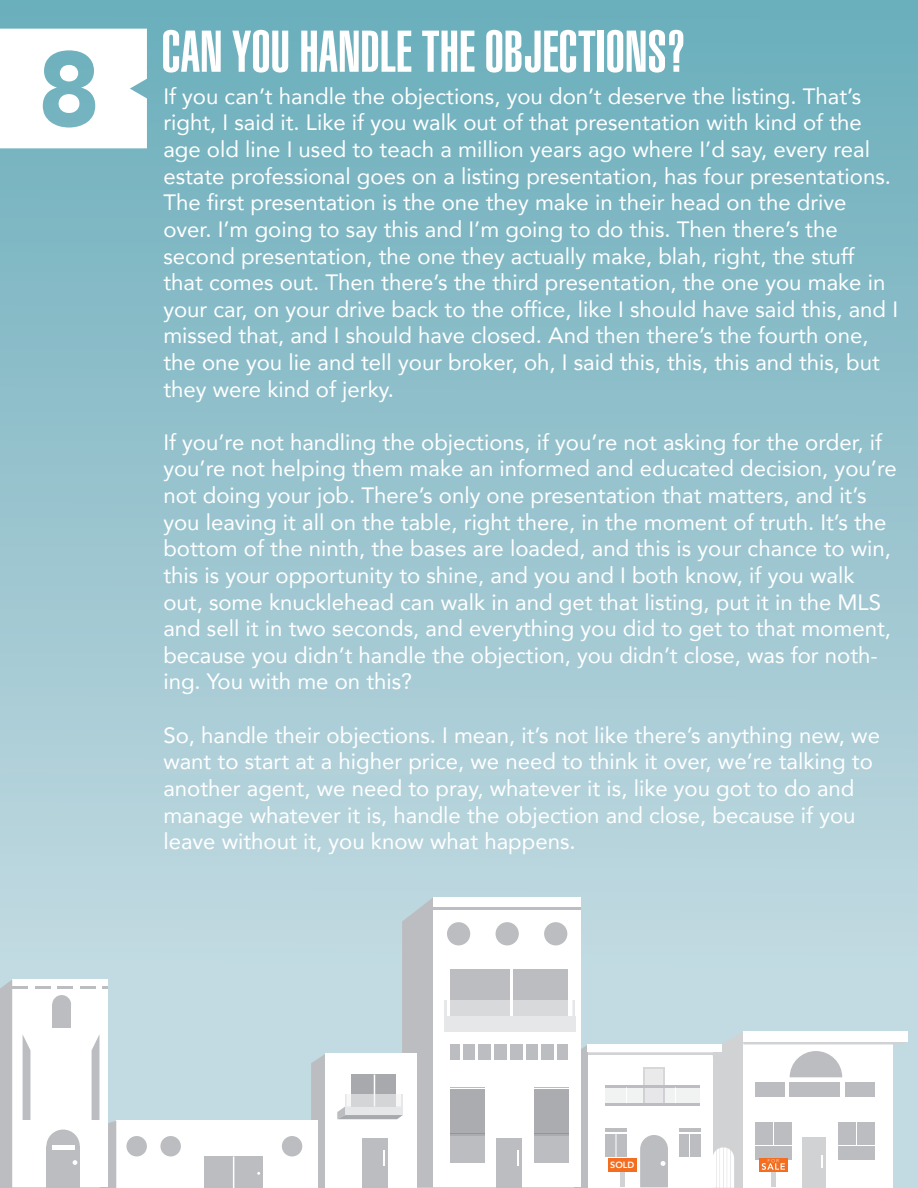
<style>
.page{position:relative;width:918px;height:1188px;background:#fff}
.page>*{position:absolute;margin:0;border:0;box-sizing:border-box;transform-origin:0 0}
.t1{font:900 extra-condensed 57.9px "Helvetica";color:#fff}
.t2{font:22.2px/26.5px "Avenir";color:#fff}
.t3{font:800 9px "Avenir";color:#fff}
</style>
<div class="page">
<div style="left:0;top:0;width:918px;height:1188px;background:linear-gradient(to bottom,#6daebb,#d0e1e8)"></div>
<svg style="left:311px;top:1054px;width:14px;height:134px"></svg>
<div style="left:325px;top:1054px;width:92px;height:134px;background:#fff"></div>
<div style="left:362px;top:1138px;width:26px;height:50px;background:#bcbdc0"></div>
<svg style="left:337px;top:897px;width:96px;height:290px"></svg>
<div style="left:116px;top:1121px;width:201px;height:67px;background:#fff"></div>
<div style="left:204px;top:1156px;width:59px;height:32px;background:#bcbdc0"></div>
<hr style="left:233px;top:1156px;width:1px;height:32px;background:#fff">
<div style="left:126px;top:1136px;width:21px;height:20px;background:#bcbdc0;border-radius:50%"></div>
<div style="left:160px;top:1136px;width:21px;height:20px;background:#bcbdc0;border-radius:50%"></div>
<div style="left:282px;top:1136px;width:20px;height:20px;background:#bcbdc0;border-radius:50%"></div>
<svg style="left:574px;top:1032px;width:334px;height:156px"></svg>
<div style="left:743px;top:1032px;width:165px;height:10px;background:#fff"></div>
<div style="left:433px;top:897px;width:148px;height:290px;background:#fff"></div>
<hr style="left:433px;top:908px;width:148px;height:2px;background:#bcbdc0">
<div style="left:447px;top:922px;width:23px;height:23px;background:#bcbdc0;border-radius:50%"></div>
<div style="left:496px;top:922px;width:23px;height:23px;background:#bcbdc0;border-radius:50%"></div>
<div style="left:544px;top:922px;width:23px;height:23px;background:#bcbdc0;border-radius:50%"></div>
<div style="left:450px;top:969px;width:117px;height:56px;background:#bcbdc0"></div>
<div style="left:450px;top:1087px;width:35px;height:75px;background:#bcbdc0"></div>
<div style="left:450px;top:1089px;width:35px;height:47px;background:#abacaf"></div>
<div style="left:534px;top:1087px;width:35px;height:75px;background:#bcbdc0"></div>
<div style="left:450px;top:1044px;width:117px;height:16px;background:#bcbdc0"></div>
<hr style="left:510px;top:969px;width:3px;height:56px;background:#fff">
<hr style="left:460px;top:1043px;width:3px;height:18px;background:#fff">
<hr style="left:475px;top:1043px;width:3px;height:18px;background:#fff">
<hr style="left:491px;top:1043px;width:3px;height:18px;background:#fff">
<hr style="left:507px;top:1043px;width:3px;height:18px;background:#fff">
<hr style="left:523px;top:1043px;width:3px;height:18px;background:#fff">
<hr style="left:538px;top:1043px;width:3px;height:18px;background:#fff">
<hr style="left:554px;top:1043px;width:3px;height:18px;background:#fff">
<div style="left:444px;top:1016px;width:131px;height:16px;background:#e6e7e9"></div>
<hr style="left:444px;top:1000px;width:3px;height:16px;background:#e6e7e9">
<hr style="left:572px;top:1000px;width:3px;height:16px;background:#e6e7e9">
<div style="left:450px;top:1000px;width:118px;height:16px;background:#d8d9da"></div>
<div style="left:496px;top:1138px;width:26px;height:50px;background:#bcbdc0"></div>
<svg style="left:518px;top:1150px;width:1px;height:15px"></svg>
<hr style="left:450px;top:1088px;width:35px;height:1px;background:#fff">
<hr style="left:450px;top:1133px;width:35px;height:1px;background:#939598">
<div style="left:534px;top:1089px;width:35px;height:47px;background:#abacaf"></div>
<hr style="left:534px;top:1133px;width:35px;height:1px;background:#939598">
<hr style="left:534px;top:1088px;width:35px;height:1px;background:#fff">
<div style="left:12px;top:980px;width:96px;height:207px;background:#fff"></div>
<div style="left:0;top:980px;width:12px;height:208px;background:#bcbdc0"></div>
<hr style="left:12px;top:986px;width:16px;height:3px;background:#bcbdc0">
<hr style="left:35px;top:986px;width:16px;height:3px;background:#bcbdc0">
<hr style="left:57px;top:986px;width:16px;height:3px;background:#bcbdc0">
<hr style="left:80px;top:986px;width:16px;height:3px;background:#bcbdc0">
<svg style="left:102px;top:986px;width:6px;height:3px"></svg>
<div style="left:46px;top:1146px;width:34px;height:41px;background:#bcbdc0"></div>
<div style="left:46px;top:1130px;width:34px;height:33px;background:#bcbdc0;border-radius:50%"></div>
<div style="left:52px;top:1004px;width:19px;height:24px;background:#bcbdc0"></div>
<div style="left:52px;top:995px;width:19px;height:19px;background:#bcbdc0;border-radius:50%"></div>
<svg style="left:73px;top:1160px;width:4px;height:5px"></svg>
<hr style="left:52px;top:1145px;width:23px;height:4px;background:#fff">
<svg style="left:92px;top:1034px;width:24px;height:154px"></svg>
<svg style="left:23px;top:1035px;width:7px;height:85px"></svg>
<svg style="left:0;top:29px;width:147px;height:119px"></svg>
<h1 class="t1" style="left:161px;top:18px;width:526px">CAN YOU HANDLE THE OBJECTIONS?</h1>
<p class="t2" style="left:163px;top:82px;width:736px">If you can’t handle the objections, you don’t deserve the listing. That’s right, I said it. Like if you walk out of that presentation with kind of the age old line I used to teach a million years ago where I’d say, every real estate professional goes on a listing presentation, has four presentations.<br>The first presentation is the one they make in their head on the drive over. I’m going to say this and I’m going to do this. Then there’s the second presentation, the one they actually make, blah, right, the stuff that comes out. Then there’s the third presentation, the one you make in your car, on your drive back to the office, like I should have said this, and I missed that, and I should have closed. And then there’s the fourth one, the one you lie and tell your broker, oh, I said this, this, this and this, but they were kind of jerky.</p>
<p class="t2" style="left:163px;top:428px;width:735px">If you’re not handling the objections, if you’re not asking for the order, if you’re not helping them make an informed and educated decision, you’re not doing your job. There’s only one presentation that matters, and it’s you leaving it all on the table, right there, in the moment of truth. It’s the bottom of the ninth, the bases are loaded, and this is your chance to win, this is your opportunity to shine, and you and I both know, if you walk out, some knucklehead can walk in and get that listing, put it in the MLS and sell it in two seconds, and everything you did to get to that moment, because you didn’t handle the objection, you didn’t close, was for noth&shy;ing. You with me on this?</p>
<p class="t2" style="left:163px;top:721px;width:718px">So, handle their objections. I mean, it’s not like there’s anything new, we want to start at a higher price, we need to think it over, we’re talking to another agent, we need to pray, whatever it is, like you got to do and manage whatever it is, handle the objection and close, because if you leave without it, you know what happens.</p>
<p class="t3" style="left:610px;top:1158px;width:26px">SOLD</p>
</div>
